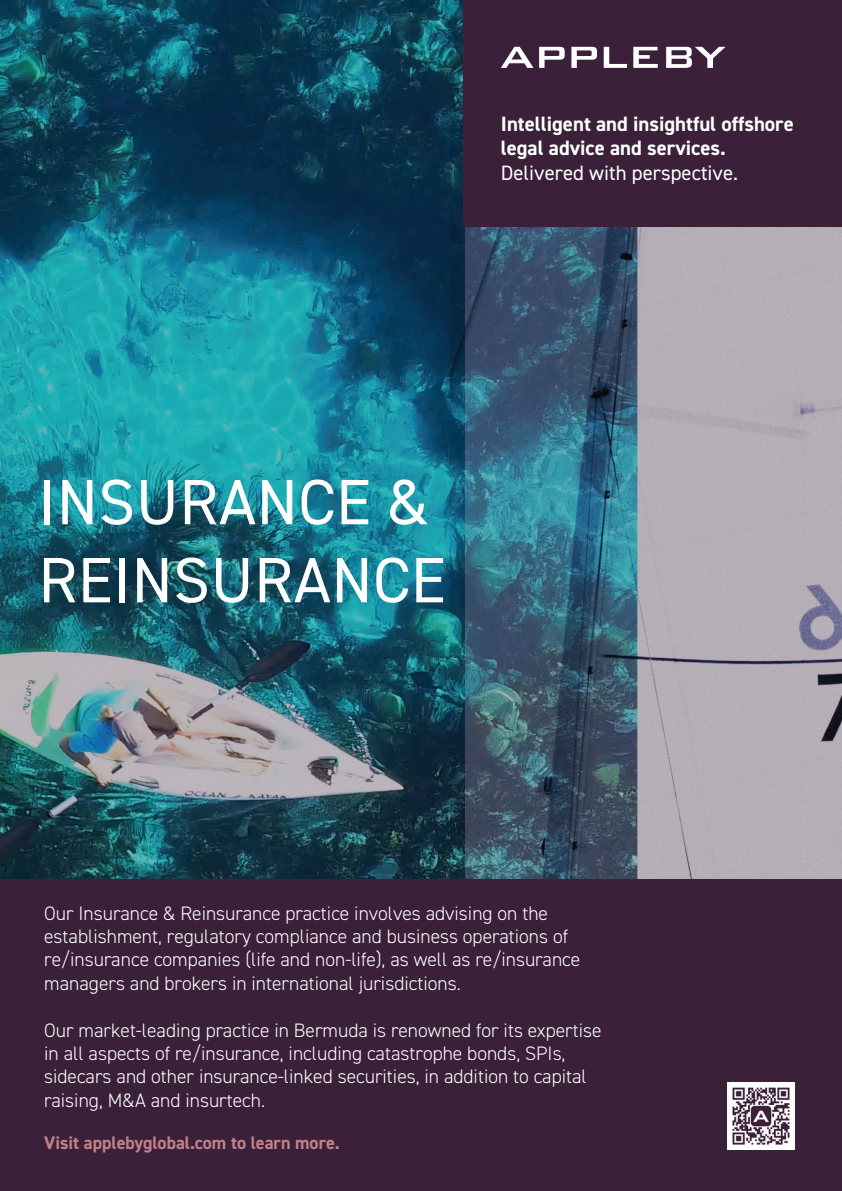
<style>
.page{position:relative;width:842px;height:1191px;background:#fff}
.page>*{position:absolute;margin:0;border:0;box-sizing:border-box;transform-origin:0 0}
.t1{font:64.2px/78px "DIN2014";letter-spacing:.01em;color:#fff}
.t2{font:700 20.8px/25px "DIN2014";color:#fff}
.t3{font:20.8px "DIN2014";color:#fff}
.t4{font:300 19.4px/23.4px "DIN2014";color:#fff}
.t5{font:700 18.2px "DIN2014";color:#c2818b}
</style>
<div class="page">
<img style="left:0;top:0;width:842px;height:879px">
<div style="left:463px;top:0;width:379px;height:227px;background:#3a2139"></div>
<svg style="left:604px;top:47px;width:23px;height:21px"></svg>
<svg style="left:633px;top:47px;width:25px;height:21px"></svg>
<svg style="left:666px;top:47px;width:59px;height:21px"></svg>
<svg style="left:501px;top:47px;width:32px;height:21px"></svg>
<svg style="left:539px;top:47px;width:26px;height:21px"></svg>
<svg style="left:571px;top:47px;width:26px;height:21px"></svg>
<div style="left:0;top:879px;width:842px;height:312px;background:#3a2139"></div>
<img style="left:728px;top:1082px;width:66px;height:67px">
<p class="t2" style="left:501px;top:111px;width:294px">Intelligent and insightful offshore legal advice and services.</p>
<p class="t3" style="left:501px;top:160px;width:239px">Delivered with perspective.</p>
<h1 class="t1" style="left:39px;top:462px;width:409px">INSURANCE &amp;<br>REINSURANCE</h1>
<p class="t4" style="left:44px;top:901px;width:538px">Our Insurance &amp; Reinsurance practice involves advising on the establishment, regulatory compliance and business operations of re/insurance companies (life and non-life), as well as re/insurance managers and brokers in international jurisdictions.</p>
<p class="t4" style="left:44px;top:1018px;width:559px">Our market-leading practice in Bermuda is renowned for its expertise in all aspects of re/insurance, including catastrophe bonds, SPIs, sidecars and other insurance-linked securities, in addition to capital raising, M&amp;A and insurtech.</p>
<p class="t5" style="left:44px;top:1130px;width:297px">Visit applebyglobal.com to learn more.</p>
</div>
